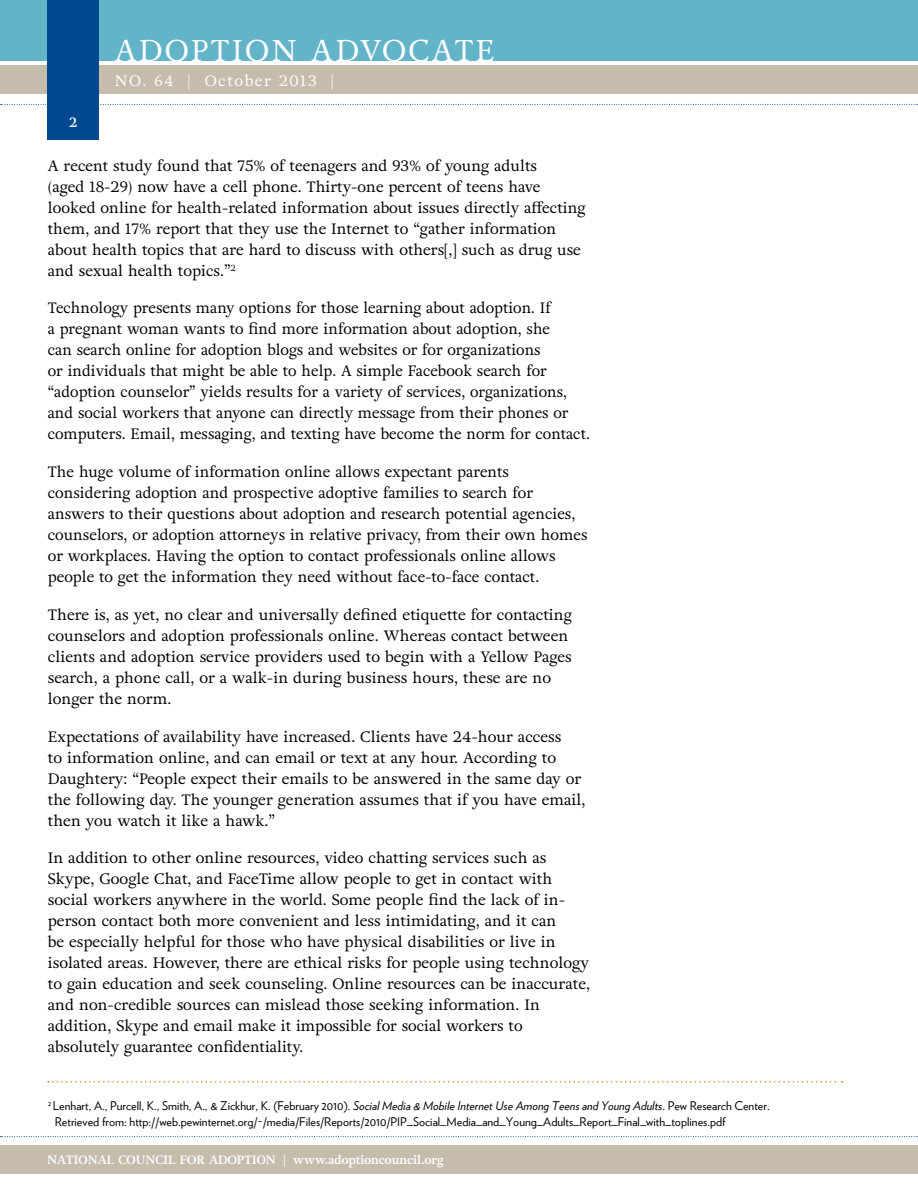
<style>
.page{position:relative;width:918px;height:1188px;background:#fff}
.page>*{position:absolute;margin:0;border:0;box-sizing:border-box;transform-origin:0 0}
.t1{font:30px "Adriane Text";letter-spacing:.07em;color:#fff}
.t2{font:15px/21px "Adriane Text";color:#000}
.t3{font:15px "Adriane Text";letter-spacing:.1em;color:#fff}
.t4{font:700 13.5px "Adriane Text";color:#fff}
.t5{font:12px/16.5px "Verlag";color:#000}
.t6{font:700 12px "Adriane Text";color:#fff}
.s1{font-style:italic}
</style>
<div class="page">
<div style="left:0;top:0;width:918px;height:61px;background:#63b4c9"></div>
<div style="left:0;top:66px;width:918px;height:28px;background:#c5bcab"></div>
<div style="left:0;top:1145px;width:918px;height:29px;background:#c5bcab"></div>
<svg style="left:0;top:104px;width:918px;height:1px"></svg>
<svg style="left:0;top:1136px;width:918px;height:1px"></svg>
<div style="left:47px;top:0;width:52px;height:140px;background:#004990"></div>
<svg style="left:48px;top:1081px;width:795px;height:2px"></svg>
<h1 class="t1" style="left:115px;top:32px;width:382px">ADOPTION ADVOCATE</h1>
<p class="t3" style="left:115px;top:71px;width:220px">NO. 64 | October 2013 |</p>
<p class="t4" style="left:69px;top:114px;width:10px">2</p>
<p class="t2" style="left:48px;top:155px;width:539px">A recent study found that 75% of teenagers and 93% of young adults<br>(aged 18-29) now have a cell phone. Thirty-one percent of teens have looked online for health-related information about issues directly affecting them, and 17% report that they use the Internet to “gather information about health topics that are hard to discuss with others[,] such as drug use and sexual health topics.”<sup>2</sup></p>
<p class="t2" style="left:48px;top:298px;width:544px">Technology presents many options for those learning about adoption. If<br>a pregnant woman wants to find more information about adoption, she<br>can search online for adoption blogs and websites or for organizations<br>or individuals that might be able to help. A simple Facebook search for “adoption counselor” yields results for a variety of services, organizations, and social workers that anyone can directly message from their phones or computers. Email, messaging, and texting have become the norm for contact.</p>
<p class="t2" style="left:48px;top:462px;width:541px">The huge volume of information online allows expectant parents considering adoption and prospective adoptive families to search for answers to their questions about adoption and research potential agencies, counselors, or adoption attorneys in relative privacy, from their own homes or workplaces. Having the option to contact professionals online allows people to get the information they need without face-to-face contact.</p>
<p class="t2" style="left:48px;top:604px;width:526px">There is, as yet, no clear and universally defined etiquette for contacting counselors and adoption professionals online. Whereas contact between clients and adoption service providers used to begin with a Yellow Pages search, a phone call, or a walk-in during business hours, these are no longer the norm.</p>
<p class="t2" style="left:48px;top:726px;width:539px">Expectations of availability have increased. Clients have 24-hour access<br>to information online, and can email or text at any hour. According to Daughtery: “People expect their emails to be answered in the same day or the following day. The younger generation assumes that if you have email, then you watch it like a hawk.”</p>
<p class="t2" style="left:48px;top:848px;width:544px">In addition to other online resources, video chatting services such as Skype, Google Chat, and FaceTime allow people to get in contact with social workers anywhere in the world. Some people find the lack of in&shy;person contact both more convenient and less intimidating, and it can<br>be especially helpful for those who have physical disabilities or live in isolated areas. However, there are ethical risks for people using technology to gain education and seek counseling. Online resources can be inaccurate, and non-credible sources can mislead those seeking information. In addition, Skype and email make it impossible for social workers to absolutely guarantee confidentiality.</p>
<p class="t5" style="left:55px;top:1096px;width:716px;text-indent:-7px"><sup>2</sup> Lenhart, A., Purcell, K., Smith, A., &amp; Zickhur, K. (February 2010). <span class="s1">Social Media &amp; Mobile Internet Use Among Teens and Young Adults</span>. Pew Research Center.<br>Retrieved from: http://web.pewinternet.org/~/media/Files/Reports/2010/PIP_Social_Media_and_Young_Adults_Report_Final_with_toplines.pdf</p>
<p class="t6" style="left:47px;top:1153px;width:398px">NATIONAL COUNCIL FOR ADOPTION | www.adoptioncouncil.org</p>
</div>
